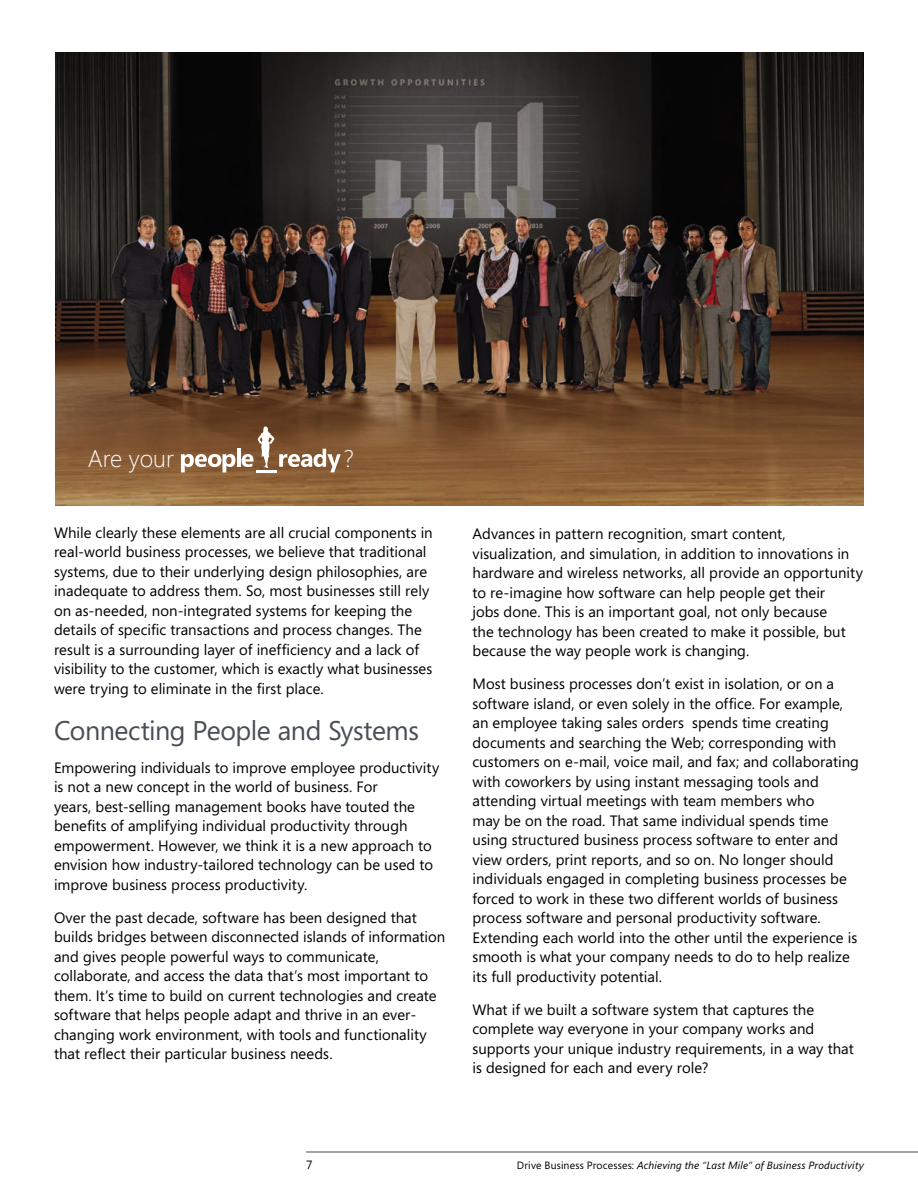
<style>
.page{position:relative;width:918px;height:1188px;background:#fff}
.page>*{position:absolute;margin:0;border:0;box-sizing:border-box;transform-origin:0 0}
.t1{font:27px "Segoe";letter-spacing:-.02em;color:#494f54}
.t2{font:300 24px "Segoe";color:#fff}
.t3{font:15px/19.5px "Segoe";color:#000}
.t4{font:12px "Segoe";color:#000}
.t5{font:italic 10.5px "Segoe";letter-spacing:.015em;color:#000}
.s1{font-style:normal}
</style>
<div class="page">
<hr style="left:306px;top:1152px;width:612px;height:1px;background:#494f54">
<img style="left:55px;top:53px;width:809px;height:453px">
<svg style="left:181px;top:454px;width:54px;height:18px"></svg>
<hr style="left:237px;top:449px;width:3px;height:18px;background:#fff">
<svg style="left:242px;top:426px;width:99px;height:46px"></svg>
<p class="t2" style="left:88px;top:442px;width:88px">Are your</p>
<p class="t2" style="left:344px;top:442px;width:12px">?</p>
<p class="t3" style="left:54px;top:522px;width:380px">While clearly these elements are all crucial components in real-world business processes, we believe that traditional systems, due to their underlying design philosophies, are inadequate to address them. So, most businesses still rely on as-needed, non-integrated systems for keeping the details of specific transactions and process changes. The result is a surrounding layer of inefficiency and a lack of visibility to the customer, which is exactly what businesses were trying to eliminate in the first place.</p>
<p class="t1" style="left:54px;top:712px;width:366px">Connecting People and Systems</p>
<p class="t3" style="left:54px;top:757px;width:387px">Empowering individuals to improve employee productivity is not a new concept in the world of business. For<br>years, best-selling management books have touted the benefits of amplifying individual productivity through empowerment. However, we think it is a new approach to envision how industry-tailored technology can be used to improve business process productivity.</p>
<p class="t3" style="left:54px;top:907px;width:393px">Over the past decade, software has been designed that builds bridges between disconnected islands of information and gives people powerful ways to communicate, collaborate, and access the data that’s most important to them. It’s time to build on current technologies and create software that helps people adapt and thrive in an ever&shy;changing work environment, with tools and functionality that reflect their particular business needs.</p>
<p class="t3" style="left:472px;top:524px;width:392px">Advances in pattern recognition, smart content, visualization, and simulation, in addition to innovations in hardware and wireless networks, all provide an opportunity to re-imagine how software can help people get their<br>jobs done. This is an important goal, not only because<br>the technology has been created to make it possible, but because the way people work is changing.</p>
<p class="t3" style="left:472px;top:674px;width:388px">Most business processes don’t exist in isolation, or on a software island, or even solely in the office. For example, an employee taking sales orders spends time creating documents and searching the Web; corresponding with customers on e-mail, voice mail, and fax; and collaborating with coworkers by using instant messaging tools and attending virtual meetings with team members who<br>may be on the road. That same individual spends time using structured business process software to enter and view orders, print reports, and so on. No longer should individuals engaged in completing business processes be forced to work in these two different worlds of business process software and personal productivity software.<br>Extending each world into the other until the experience is smooth is what your company needs to do to help realize its full productivity potential.</p>
<p class="t3" style="left:472px;top:999px;width:383px">What if we built a software system that captures the complete way everyone in your company works and supports your unique industry requirements, in a way that is designed for each and every role?</p>
<p class="t4" style="left:306px;top:1157px;width:8px">7</p>
<p class="t5" style="left:517px;top:1158px;width:349px"><span class="s1">Drive Business Processes:</span> Achieving the “Last Mile” of Business Productivity</p>
</div>
